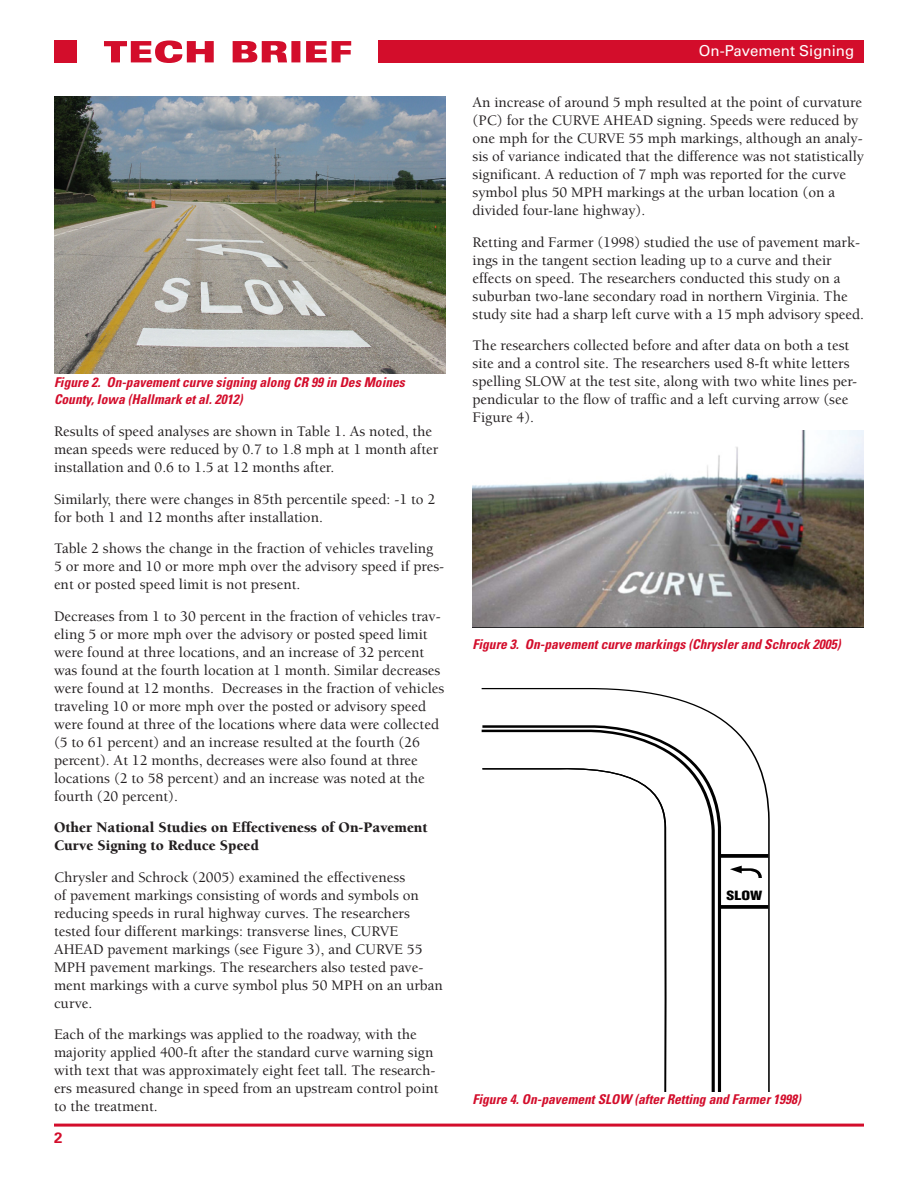
<style>
.page{position:relative;width:918px;height:1188px;background:#fff}
.page>*{position:absolute;margin:0;border:0;box-sizing:border-box;transform-origin:0 0}
.Body_Text{font:500 15px/18px "Berkeley Std";color:#231f20}
.Body_Text-2{font:900 15px/18px "Berkeley Std";color:#231f20}
.Running_Header_Verso{font:15px "Univers";color:#fff}
.Sidebar_Subtitles{font:700 15px "Univers";color:#d30d2b}
.Figure_Caption{font:italic 700 condensed 13.5px "Univers";color:#d30d2b}
.t1{font:900 condensed 12.45px "Helvetica LT Std";color:#000;scale:1.26 1}
</style>
<div class="page">
<div style="left:54px;top:40px;width:22px;height:23px;background:#d30d2b"></div>
<div style="left:379px;top:40px;width:485px;height:23px;background:#d30d2b"></div>
<svg style="left:104px;top:40px;width:247px;height:23px"></svg>
<hr style="left:54px;top:1124px;width:810px;height:3px;background:#d30d2b">
<img style="left:54px;top:97px;width:392px;height:277px">
<img style="left:472px;top:431px;width:392px;height:196px">
<svg style="left:481px;top:688px;width:289px;height:404px"></svg>
<svg style="left:719px;top:905px;width:49px;height:4px"></svg>
<svg style="left:730px;top:866px;width:33px;height:12px"></svg>
<svg style="left:481px;top:767px;width:186px;height:325px"></svg>
<p class="Figure_Caption" style="left:54px;top:374px;width:352px">Figure 2. On-pavement curve signing along CR 99 in Des Moines</p>
<p class="Figure_Caption" style="left:54px;top:391px;width:190px">County, Iowa (Hallmark et al. 2012)</p>
<p class="Body_Text" style="left:54px;top:423px;width:386px">Results of speed analyses are shown in Table 1. As noted, the mean speeds were reduced by 0.7 to 1.8 mph at 1 month after installation and 0.6 to 1.5 at 12 months after.</p>
<p class="Body_Text" style="left:54px;top:490px;width:383px">Similarly, there were changes in 85th percentile speed: -1 to 2 for both 1 and 12 months after installation.</p>
<p class="Body_Text" style="left:54px;top:540px;width:392px">Table 2 shows the change in the fraction of vehicles traveling<br>5 or more and 10 or more mph over the advisory speed if pres&shy;ent or posted speed limit is not present.</p>
<p class="Body_Text" style="left:54px;top:607px;width:392px">Decreases from 1 to 30 percent in the fraction of vehicles trav&shy;eling 5 or more mph over the advisory or posted speed limit were found at three locations, and an increase of 32 percent was found at the fourth location at 1 month. Similar decreases were found at 12 months. Decreases in the fraction of vehicles traveling 10 or more mph over the posted or advisory speed were found at three of the locations where data were collected (5 to 61 percent) and an increase resulted at the fourth (26 percent). At 12 months, decreases were also found at three locations (2 to 58 percent) and an increase was noted at the fourth (20 percent).</p>
<p class="Body_Text-2" style="left:54px;top:819px;width:375px">Other National Studies on Effectiveness of On-Pavement<br>Curve Signing to Reduce Speed</p>
<p class="Body_Text" style="left:54px;top:868px;width:390px">Chrysler and Schrock (2005) examined the effectiveness<br>of pavement markings consisting of words and symbols on reducing speeds in rural highway curves. The researchers tested four different markings: transverse lines, CURVE AHEAD pavement markings (see Figure 3), and CURVE 55<br>MPH pavement markings. The researchers also tested pave&shy;ment markings with a curve symbol plus 50 MPH on an urban curve.</p>
<p class="Body_Text" style="left:54px;top:1026px;width:386px">Each of the markings was applied to the roadway, with the majority applied 400-ft after the standard curve warning sign with text that was approximately eight feet tall. The research&shy;ers measured change in speed from an upstream control point to the treatment.</p>
<p class="Sidebar_Subtitles" style="left:54px;top:1129px;width:10px">2</p>
<p class="Running_Header_Verso" style="left:699px;top:42px;width:157px">On-Pavement Signing</p>
<p class="Body_Text" style="left:472px;top:94px;width:393px">An increase of around 5 mph resulted at the point of curvature (PC) for the CURVE AHEAD signing. Speeds were reduced by one mph for the CURVE 55 mph markings, although an analy&shy;sis of variance indicated that the difference was not statistically significant. A reduction of 7 mph was reported for the curve symbol plus 50 MPH markings at the urban location (on a divided four-lane highway).</p>
<p class="Body_Text" style="left:472px;top:233px;width:393px">Retting and Farmer (1998) studied the use of pavement mark&shy;ings in the tangent section leading up to a curve and their effects on speed. The researchers conducted this study on a suburban two-lane secondary road in northern Virginia. The study site had a sharp left curve with a 15 mph advisory speed.</p>
<p class="Body_Text" style="left:472px;top:337px;width:386px">The researchers collected before and after data on both a test site and a control site. The researchers used 8-ft white letters spelling SLOW at the test site, along with two white lines per&shy;pendicular to the flow of traffic and a left curving arrow (see Figure 4).</p>
<p class="Figure_Caption" style="left:472px;top:636px;width:370px">Figure 3. On-pavement curve markings (Chrysler and Schrock 2005)</p>
<p class="t1" style="left:727px;top:888px;width:30px">SLOW</p>
<p class="Figure_Caption" style="left:472px;top:1091px;width:330px">Figure 4. On-pavement SLOW (after Retting and Farmer 1998)</p>
</div>
